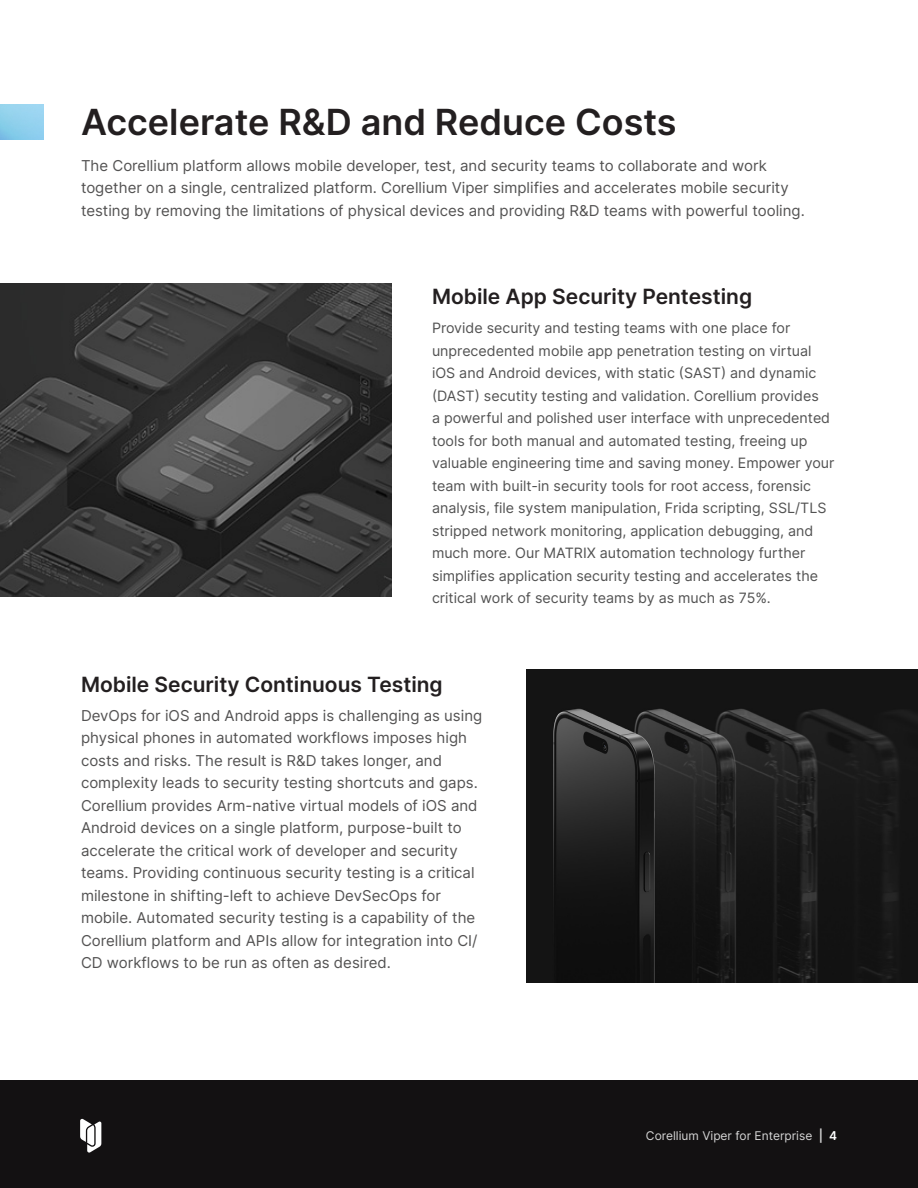
<style>
.page{position:relative;width:918px;height:1188px;background:#fff}
.page>*{position:absolute;margin:0;border:0;box-sizing:border-box;transform-origin:0 0}
.Headline_1{font:600 36px "Inter";color:#231f20}
.Headline_2{font:600 21px "Inter";color:#231f20}
.Body__Gray_Text{font:15px/22.5px "Inter";color:#535252}
.Body__Gray_Text-2{font:14.25px/22.5px "Inter";color:#525252}
.t1{font:12px "Inter";color:#d6d6d6}
.s1{font-weight:600}
.s2{font-weight:600;color:#fff}
</style>
<div class="page">
<img style="left:0;top:284px;width:392px;height:313px">
<img style="left:526px;top:670px;width:392px;height:313px">
<div style="left:0;top:1080px;width:918px;height:108px;background:#131112"></div>
<svg style="left:80px;top:1119px;width:21px;height:34px"></svg>
<p class="Headline_1" style="left:81px;top:95px;width:597px">Accelerate R&amp;D and Reduce Costs</p>
<p class="Body__Gray_Text" style="left:81px;top:154px;width:725px">The Corellium platform allows mobile developer, test, and security teams to collaborate and work together on a single, centralized platform. Corellium Viper simplifies and accelerates mobile security testing by removing the limitations of physical devices and providing R&amp;D teams with powerful tooling.</p>
<p class="Headline_2" style="left:432px;top:281px;width:322px">Mobile App Security Pentesting</p>
<p class="Body__Gray_Text-2" style="left:432px;top:316px;width:404px">Provide security and testing teams with one place for unprecedented mobile app penetration testing on virtual iOS and Android devices, with static (SAST) and dynamic (DAST) secutity testing and validation. Corellium provides<br>a powerful and polished user interface with unprecedented tools for both manual and automated testing, freeing up valuable engineering time and saving money. Empower your team with built-in security tools for root access, forensic analysis, file system manipulation, Frida scripting, SSL/TLS stripped network monitoring, application debugging, and much more. Our MATRIX automation technology further simplifies application security testing and accelerates the critical work of security teams by as much as 75%.</p>
<p class="Headline_2" style="left:81px;top:669px;width:363px">Mobile Security Continuous Testing</p>
<p class="Body__Gray_Text" style="left:81px;top:704px;width:403px">DevOps for iOS and Android apps is challenging as using physical phones in automated workflows imposes high costs and risks. The result is R&amp;D takes longer, and complexity leads to security testing shortcuts and gaps.<br>Corellium provides Arm-native virtual models of iOS and Android devices on a single platform, purpose-built to accelerate the critical work of developer and security teams. Providing continuous security testing is a critical milestone in shifting-left to achieve DevSecOps for mobile. Automated security testing is a capability of the Corellium platform and APIs allow for integration into CI/ CD workflows to be run as often as desired.</p>
<p class="t1" style="left:646px;top:1127px;width:193px">Corellium Viper for Enterprise <span class="s1">|</span> <span class="s2">4</span></p>
</div>
